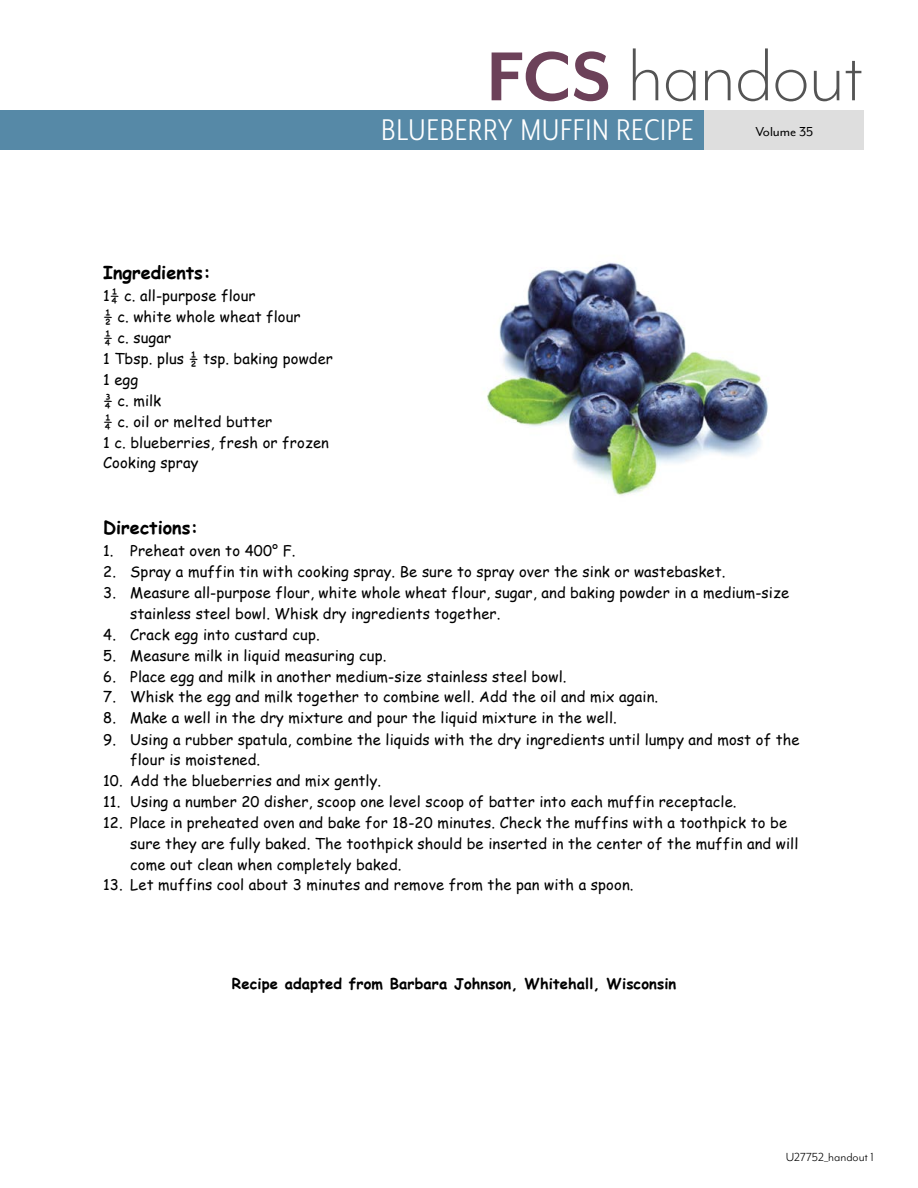
<style>
.page{position:relative;width:918px;height:1188px;background:#fff}
.page>*{position:absolute;margin:0;border:0;box-sizing:border-box;transform-origin:0 0}
.t1{font:300 86.4px "Mr Eaves Mod OT";letter-spacing:-.02em;color:#545454}
.t2{font:34.5px "Mr Eaves XL Mod Nar OT";letter-spacing:.035em;color:#fff}
.t3{font:700 18px "Comic Sans MS";color:#000}
.t4{font:15px "Mr Eaves Mod OT";color:#000}
.t5{font:14.7px/20.9px "Comic Sans MS";letter-spacing:.01em;color:#000}
.t6{font:700 14.7px "Comic Sans MS";letter-spacing:.01em;color:#000}
.t7{font:13.5px "Mr Eaves Mod OT";color:#000}
.s1{font-weight:700;font-size:79.65px;color:#6c4159}
</style>
<div class="page">
<img style="left:487px;top:262px;width:282px;height:234px">
<div style="left:0;top:110px;width:705px;height:39px;background:#5689a7"></div>
<div style="left:705px;top:110px;width:159px;height:39px;background:#dedede"></div>
<h1 class="t1" style="left:486px;top:28px;width:379px"><span class="s1">FCS</span> handout</h1>
<p class="t3" style="left:103px;top:259px;width:109px">Ingredients:</p>
<p class="t5" style="left:103px;top:285px;width:231px">1¼ c. all-purpose flour<br>½ c. white whole wheat flour<br>¼ c. sugar<br>1 Tbsp. plus ½ tsp. baking powder<br>1 egg<br>¾ c. milk<br>¼ c. oil or melted butter<br>1 c. blueberries, fresh or frozen<br>Cooking spray</p>
<h2 class="t2" style="left:382px;top:113px;width:314px">BLUEBERRY MUFFIN RECIPE</h2>
<p class="t4" style="left:755px;top:123px;width:59px">Volume 35</p>
<p class="t3" style="left:103px;top:514px;width:97px">Directions:</p>
<p class="t5" style="left:103px;top:540px;width:194px">1. Preheat oven to 400° F.</p>
<p class="t5" style="left:103px;top:561px;width:624px">2. Spray a muffin tin with cooking spray. Be sure to spray over the sink or wastebasket.</p>
<p class="t5" style="left:130px;top:582px;width:661px;text-indent:-27px">3. Measure all-purpose flour, white whole wheat flour, sugar, and baking powder in a medium-size stainless steel bowl. Whisk dry ingredients together.</p>
<p class="t5" style="left:103px;top:623px;width:218px">4. Crack egg into custard cup.</p>
<p class="t5" style="left:103px;top:644px;width:285px">5. Measure milk in liquid measuring cup.</p>
<p class="t5" style="left:103px;top:665px;width:465px">6. Place egg and milk in another medium-size stainless steel bowl.</p>
<p class="t5" style="left:103px;top:686px;width:557px">7. Whisk the egg and milk together to combine well. Add the oil and mix again.</p>
<p class="t5" style="left:103px;top:707px;width:515px">8. Make a well in the dry mixture and pour the liquid mixture in the well.</p>
<p class="t5" style="left:130px;top:728px;width:671px;text-indent:-27px">9. Using a rubber spatula, combine the liquids with the dry ingredients until lumpy and most of the flour is moistened.</p>
<p class="t5" style="left:103px;top:770px;width:279px">10. Add the blueberries and mix gently.</p>
<p class="t5" style="left:103px;top:791px;width:635px">11. Using a number 20 disher, scoop one level scoop of batter into each muffin receptacle.</p>
<p class="t5" style="left:130px;top:812px;width:670px;text-indent:-27px">12. Place in preheated oven and bake for 18-20 minutes. Check the muffins with a toothpick to be sure they are fully baked. The toothpick should be inserted in the center of the muffin and will come out clean when completely baked.</p>
<p class="t5" style="left:103px;top:874px;width:532px">13. Let muffins cool about 3 minutes and remove from the pan with a spoon.</p>
<p class="t6" style="left:232px;top:973px;width:446px">Recipe adapted from Barbara Johnson, Whitehall, Wisconsin</p>
<p class="t7" style="left:786px;top:1150px;width:90px">U27752_handout 1</p>
</div>
